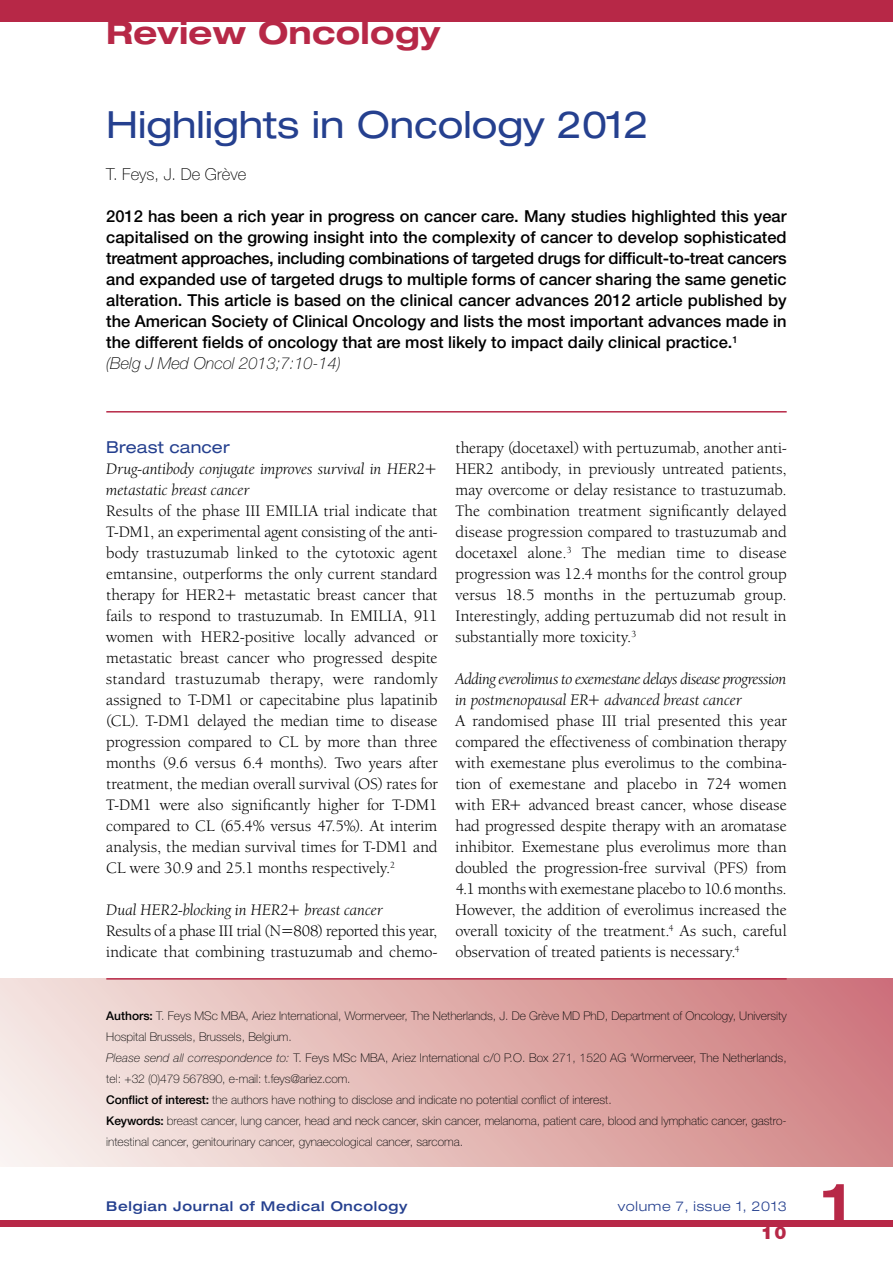
<style>
.page{position:relative;width:893px;height:1263px;background:#fff}
.page>*{position:absolute;margin:0;border:0;box-sizing:border-box;transform-origin:0 0}
.t1{font:700 expanded 52.5px "Helvetica Neue LT Std";color:#b72847}
.t2{font:expanded 37.5px "Helvetica Neue LT Std";color:#25408f}
.t3{font:700 expanded 31.5px "Helvetica Neue LT Std";letter-spacing:.01em;color:#b72847}
.t4{font:900 18px "Helvetica Neue LT Std";color:#b72847}
.t5{font:16.5px/21px "Berkeley Oldstyle IT Cby BT";letter-spacing:.005em;color:#000;text-align:justify}
.t6{font:500 16.5px/21px "Helvetica Neue LT Std";color:#000}
.t7{font:italic 16.5px/21px "Berkeley Oldstyle IT Cby BT";color:#000}
.t8{font:100 16.5px "Helvetica Neue LT Std";color:#000}
.t9{font:expanded 16.5px "Helvetica Neue LT Std";letter-spacing:.005em;color:#25408f}
.t10{font:500 expanded 13.5px "Helvetica Neue LT Std";letter-spacing:.05em;color:#25408f}
.t11{font:300 expanded 13.5px "Helvetica Neue LT Std";letter-spacing:.05em;color:#25408f}
.t12{font:100 12px/21px "Helvetica Neue LT Std";color:#000}
.s1{font-weight:100;font-style:italic}
.s2{font-weight:500}
.s3{font-style:italic}
</style>
<div class="page">
<div style="left:0;top:1220px;width:893px;height:7px;background:#b72847"></div>
<div style="left:0;top:0;width:893px;height:21px;background:#b72847"></div>
<div style="left:0;top:978px;width:893px;height:188px;background:linear-gradient(to right,#f6ece7,#cf7c7e)"></div>
<hr style="left:106px;top:978px;width:681px;height:2px;background:#b72847">
<hr style="left:106px;top:411px;width:681px;height:2px;background:#b72847">
<h3 class="t3" style="left:106px;top:13px;width:335px">Review Oncology</h3>
<h2 class="t2" style="left:106px;top:102px;width:544px">Highlights in Oncology 2012</h2>
<p class="t8" style="left:106px;top:165px;width:141px">T. Feys, J. De Grève</p>
<p class="t6" style="left:106px;top:205px;width:682px">2012 has been a rich year in progress on cancer care. Many studies highlighted this year capitalised on the growing insight into the complexity of cancer to develop sophisticated treatment approaches, including combinations of targeted drugs for difficult-to-treat cancers and expanded use of targeted drugs to multiple forms of cancer sharing the same genetic alteration. This article is based on the clinical cancer advances 2012 article published by the American Society of Clinical Oncology and lists the most important advances made in the different fields of oncology that are most likely to impact daily clinical practice.<sup>1<br></sup><span class="s1">(Belg J Med Oncol 2013;7:10-14)</span></p>
<p class="t9" style="left:106px;top:437px;width:125px">Breast cancer</p>
<p class="t7" style="left:106px;top:458px;width:333px">Drug-antibody conjugate improves survival in HER2+ metastatic breast cancer</p>
<p class="t5" style="left:106px;top:500px;width:333px">Results of the phase III EMILIA trial indicate that T-DM1, an experimental agent consisting of the anti&shy;body trastuzumab linked to the cytotoxic agent emtansine, outperforms the only current standard therapy for HER2+ metastatic breast cancer that fails to respond to trastuzumab. In EMILIA, 911 women with HER2-positive locally advanced or metastatic breast cancer who progressed despite standard trastuzumab therapy, were randomly assigned to T-DM1 or capecitabine plus lapatinib (CL). T-DM1 delayed the median time to disease progression compared to CL by more than three months (9.6 versus 6.4 months). Two years after treatment, the median overall survival (OS) rates for T-DM1 were also significantly higher for T-DM1 compared to CL (65.4% versus 47.5%). At interim analysis, the median survival times for T-DM1 and CL were 30.9 and 25.1 months respectively.<sup>2</sup></p>
<p class="t7" style="left:106px;top:899px;width:278px">Dual HER2-blocking in HER2+ breast cancer</p>
<p class="t5" style="left:106px;top:920px;width:333px">Results of a phase III trial (N=808) reported this year, indicate that combining trastuzumab and chemo-</p>
<p class="t5" style="left:455px;top:437px;width:333px">therapy (docetaxel) with pertuzumab, another anti-HER2 antibody, in previously untreated patients, may overcome or delay resistance to trastuzumab.<br>The combination treatment significantly delayed disease progression compared to trastuzumab and docetaxel alone.<sup>3</sup> The median time to disease progression was 12.4 months for the control group versus 18.5 months in the pertuzumab group.<br>Interestingly, adding pertuzumab did not result in substantially more toxicity.<sup>3</sup></p>
<p class="t7" style="left:455px;top:668px;width:333px">Adding everolimus to exemestane delays disease progression in postmenopausal ER+ advanced breast cancer</p>
<p class="t5" style="left:455px;top:710px;width:333px">A randomised phase III trial presented this year compared the effectiveness of combination therapy with exemestane plus everolimus to the combina&shy;tion of exemestane and placebo in 724 women with ER+ advanced breast cancer, whose disease had progressed despite therapy with an aromatase inhibitor. Exemestane plus everolimus more than doubled the progression-free survival (PFS) from 4.1 months with exemestane placebo to 10.6 months.<br>However, the addition of everolimus increased the overall toxicity of the treatment.<sup>4</sup> As such, careful observation of treated patients is necessary.<sup>4</sup></p>
<p class="t12" style="left:106px;top:1005px;width:682px"><span class="s2">Authors:</span> T. Feys MSc MBA, Ariez International, Wormerveer, The Netherlands, J. De Grève MD PhD, Department of Oncology, University Hospital Brussels, Brussels, Belgium.<br><span class="s3">Please send all correspondence to:</span> T. Feys MSc MBA, Ariez International c/0 P.O. Box 271, 1520 AG ‘Wormerveer, The Netherlands, tel: +32 (0)479 567890, e-mail: t.feys@ariez.com.<br><span class="s2">Conflict of interest:</span> the authors have nothing to disclose and indicate no potential conflict of interest.<br><span class="s2">Keywords:</span> breast cancer, lung cancer, head and neck cancer, skin cancer, melanoma, patient care, blood and lymphatic cancer, gastro&shy;intestinal cancer, genitourinary cancer, gynaecological cancer, sarcoma.</p>
<p class="t10" style="left:106px;top:1198px;width:303px">Belgian Journal of Medical Oncology</p>
<p class="t11" style="left:618px;top:1198px;width:170px">volume 7, issue 1, 2013</p>
<p class="t4" style="left:761px;top:1222px;width:27px">10</p>
<h1 class="t1" style="left:821px;top:1169px;width:31px">1</h1>
</div>
